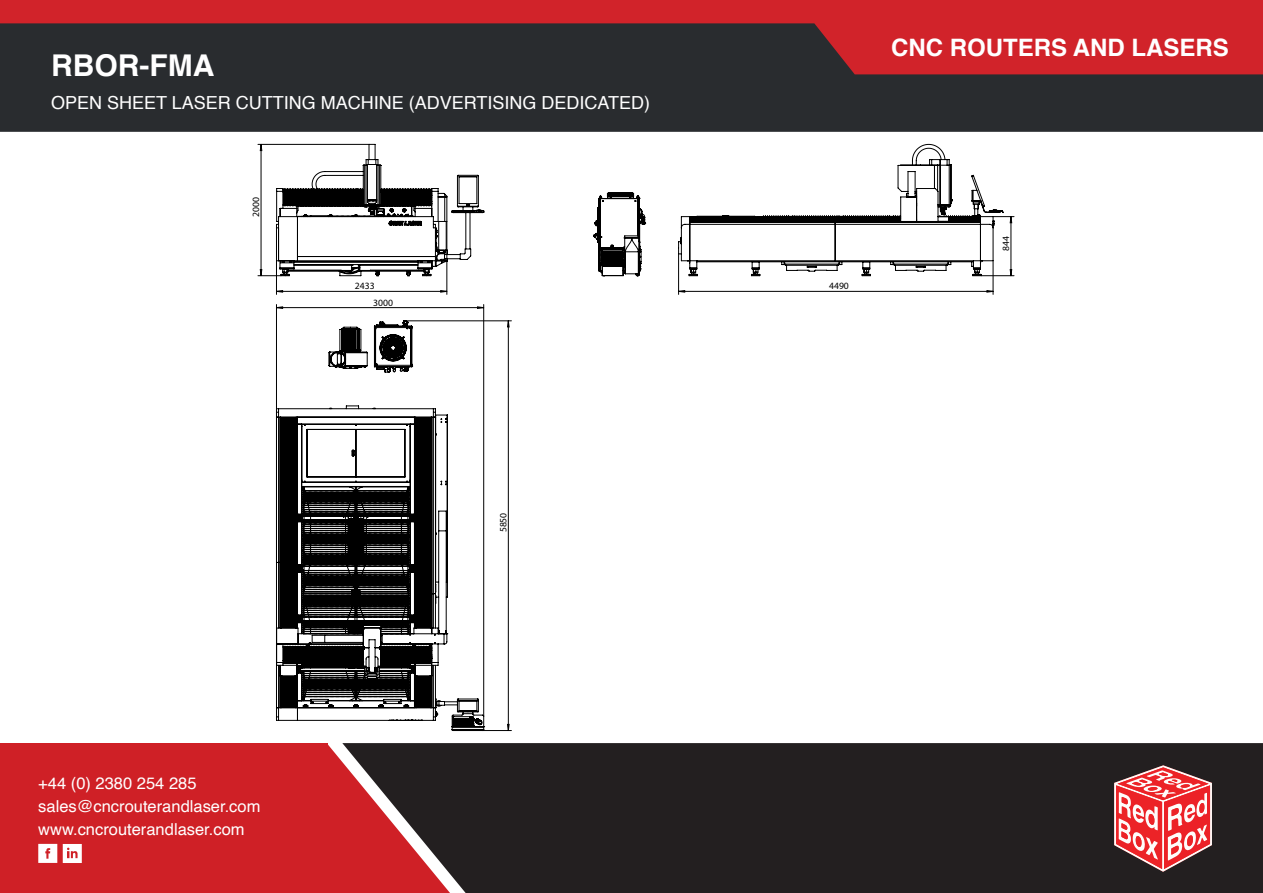
<style>
.page{position:relative;width:1263px;height:893px;background:#fff}
.page>*{position:absolute;margin:0;border:0;box-sizing:border-box;transform-origin:0 0}
.t1{font:700 30px "Helvetica";color:#fff}
.t2{font:700 24px "Helvetica";color:#fff}
.t3{font:18px "Helvetica";color:#fff}
.t4{font:16.5px/22.5px "Helvetica";color:#fff}
.t5{font:9.6px "HYSW Long Fang Song";color:#000}
</style>
<div class="page">
<div style="left:450px;top:743px;width:813px;height:150px;background:#231f20"></div>
<div style="left:0;top:0;width:1263px;height:74px;background:#d1232a"></div>
<svg style="left:0;top:23px;width:1263px;height:109px;fill:#292c2f"></svg>
<div style="left:0;top:743px;width:327px;height:150px;background:#cf2026"></div>
<svg style="left:327px;top:743px;width:123px;height:150px"></svg>
<svg style="left:63px;top:844px;width:19px;height:19px"></svg>
<svg style="left:38px;top:844px;width:19px;height:19px"></svg>
<hr style="left:276px;top:261px;width:1px;height:33px;background:#000">
<hr style="left:447px;top:221px;width:1px;height:73px;background:#000">
<hr style="left:276px;top:304px;width:1px;height:258px;background:#000">
<hr style="left:483px;top:304px;width:1px;height:412px;background:#000">
<hr style="left:678px;top:254px;width:1px;height:40px;background:#000">
<hr style="left:993px;top:261px;width:1px;height:33px;background:#000">
<hr style="left:981px;top:275px;width:33px;height:1px;background:#000">
<svg style="left:276px;top:290px;width:717px;height:19px"></svg>
<svg style="left:484px;top:320px;width:27px;height:411px"></svg>
<svg style="left:258px;top:144px;width:226px;height:132px"></svg>
<svg style="left:276px;top:320px;width:208px;height:411px"></svg>
<svg style="left:593px;top:144px;width:411px;height:132px"></svg>
<svg style="left:593px;top:233px;width:5px;height:3px"></svg>
<svg style="left:1114px;top:765px;width:98px;height:107px"></svg>
<h1 class="t1" style="left:51px;top:41px;width:165px">RBOR-FMA</h1>
<p class="t3" style="left:51px;top:88px;width:601px">OPEN SHEET LASER CUTTING MACHINE (ADVERTISING DEDICATED)</p>
<p class="t5" style="left:250px;top:217px;width:21px;rotate:-90deg">2000</p>
<p class="t5" style="left:355px;top:280px;width:21px">2433</p>
<p class="t5" style="left:373px;top:297px;width:21px">3000</p>
<p class="t4" style="left:38px;top:773px;width:224px">+44 (0) 2380 254 285 sales@cncrouterandlaser.com www.cncrouterandlaser.com</p>
<p class="t5" style="left:497px;top:532px;width:21px;rotate:-90deg">5850</p>
<h2 class="t2" style="left:891px;top:28px;width:339px">CNC ROUTERS AND LASERS</h2>
<p class="t5" style="left:829px;top:280px;width:21px">4490</p>
<p class="t5" style="left:1000px;top:251px;width:16px;rotate:-90deg">844</p>
</div>
